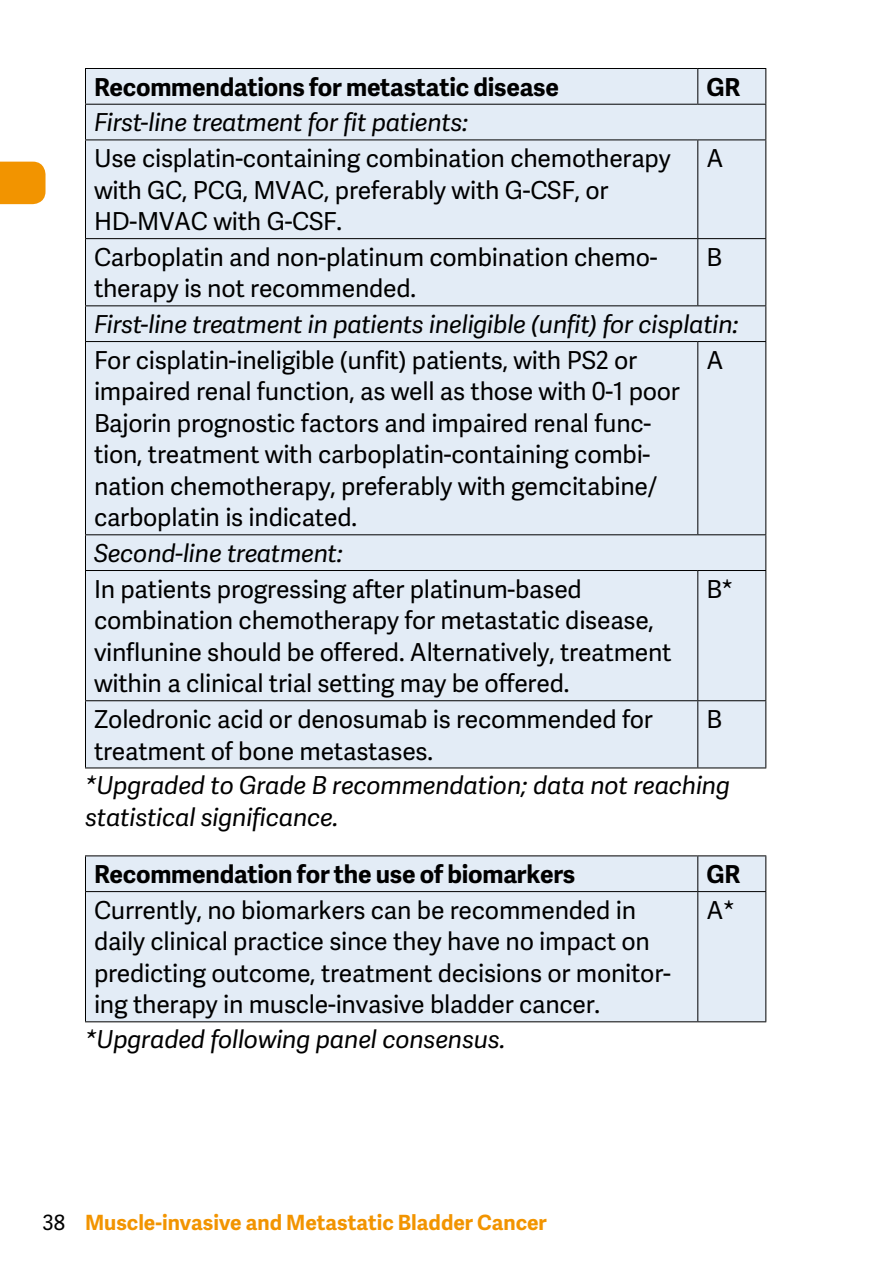
<style>
.page{position:relative;width:893px;height:1276px;background:#fff}
.page>*{position:absolute;margin:0;border:0;box-sizing:border-box;transform-origin:0 0}
.t1{font:24.6px/31.5px "Adelle Sans";letter-spacing:-.01em;color:#000}
.t2{font:italic 24.6px/31.5px "Adelle Sans";letter-spacing:-.01em;color:#000}
.t3{font:700 24.6px "Adelle Sans";letter-spacing:-.01em;color:#000}
.t4{font:700 21px "Adelle Sans";color:#f29400}
.s1{font-weight:400;color:#000}
</style>
<div class="page">
<div style="left:0;top:162px;width:46px;height:42px;background:#f29400"></div>
<div style="left:86px;top:69px;width:679px;height:698px;background:#e3ecf6"></div>
<hr style="left:85px;top:68px;width:613px;height:1px;background:#000">
<hr style="left:85px;top:69px;width:1px;height:35px;background:#000">
<hr style="left:698px;top:68px;width:68px;height:1px;background:#000">
<hr style="left:697px;top:69px;width:1px;height:35px;background:#000">
<hr style="left:765px;top:69px;width:1px;height:35px;background:#000">
<hr style="left:85px;top:104px;width:613px;height:1px;background:#000">
<hr style="left:85px;top:105px;width:1px;height:34px;background:#000">
<hr style="left:698px;top:104px;width:68px;height:1px;background:#000">
<hr style="left:765px;top:105px;width:1px;height:34px;background:#000">
<hr style="left:85px;top:139px;width:613px;height:1px;background:#000">
<hr style="left:85px;top:140px;width:1px;height:98px;background:#000">
<hr style="left:698px;top:139px;width:68px;height:1px;background:#000">
<hr style="left:697px;top:140px;width:1px;height:98px;background:#000">
<hr style="left:765px;top:140px;width:1px;height:98px;background:#000">
<hr style="left:85px;top:238px;width:613px;height:1px;background:#000">
<hr style="left:85px;top:239px;width:1px;height:66px;background:#000">
<hr style="left:698px;top:238px;width:68px;height:1px;background:#000">
<hr style="left:697px;top:239px;width:1px;height:66px;background:#000">
<hr style="left:765px;top:239px;width:1px;height:66px;background:#000">
<hr style="left:85px;top:305px;width:613px;height:1px;background:#000">
<hr style="left:85px;top:306px;width:1px;height:35px;background:#000">
<hr style="left:698px;top:305px;width:68px;height:1px;background:#000">
<hr style="left:765px;top:306px;width:1px;height:35px;background:#000">
<hr style="left:85px;top:341px;width:613px;height:1px;background:#000">
<hr style="left:85px;top:342px;width:1px;height:192px;background:#000">
<hr style="left:698px;top:341px;width:68px;height:1px;background:#000">
<hr style="left:697px;top:342px;width:1px;height:192px;background:#000">
<hr style="left:765px;top:342px;width:1px;height:192px;background:#000">
<hr style="left:85px;top:534px;width:613px;height:1px;background:#000">
<hr style="left:85px;top:535px;width:1px;height:35px;background:#000">
<hr style="left:698px;top:534px;width:68px;height:1px;background:#000">
<hr style="left:765px;top:535px;width:1px;height:35px;background:#000">
<hr style="left:85px;top:570px;width:613px;height:1px;background:#000">
<hr style="left:85px;top:571px;width:1px;height:129px;background:#000">
<hr style="left:698px;top:570px;width:68px;height:1px;background:#000">
<hr style="left:697px;top:571px;width:1px;height:129px;background:#000">
<hr style="left:765px;top:571px;width:1px;height:129px;background:#000">
<hr style="left:85px;top:700px;width:613px;height:1px;background:#000">
<hr style="left:85px;top:701px;width:1px;height:66px;background:#000">
<hr style="left:698px;top:700px;width:68px;height:1px;background:#000">
<hr style="left:697px;top:701px;width:1px;height:66px;background:#000">
<hr style="left:765px;top:701px;width:1px;height:66px;background:#000">
<hr style="left:85px;top:767px;width:613px;height:1px;background:#000">
<hr style="left:698px;top:767px;width:68px;height:1px;background:#000">
<div style="left:86px;top:856px;width:679px;height:165px;background:#e3ecf6"></div>
<hr style="left:85px;top:855px;width:613px;height:1px;background:#000">
<hr style="left:85px;top:856px;width:1px;height:35px;background:#000">
<hr style="left:698px;top:855px;width:68px;height:1px;background:#000">
<hr style="left:697px;top:856px;width:1px;height:35px;background:#000">
<hr style="left:765px;top:856px;width:1px;height:35px;background:#000">
<hr style="left:85px;top:891px;width:613px;height:1px;background:#000">
<hr style="left:85px;top:892px;width:1px;height:129px;background:#000">
<hr style="left:698px;top:891px;width:68px;height:1px;background:#000">
<hr style="left:697px;top:892px;width:1px;height:129px;background:#000">
<hr style="left:765px;top:892px;width:1px;height:129px;background:#000">
<hr style="left:85px;top:1021px;width:613px;height:1px;background:#000">
<hr style="left:698px;top:1021px;width:68px;height:1px;background:#000">
<p class="t3" style="left:94px;top:69px;width:466px">Recommendations for metastatic disease</p>
<p class="t3" style="left:706px;top:69px;width:35px">GR</p>
<p class="t2" style="left:94px;top:106px;width:376px">First-line treatment for fit patients:</p>
<p class="t1" style="left:94px;top:142px;width:578px">Use cisplatin-containing combination chemotherapy with GC, PCG, MVAC, preferably with G-CSF, or<br>HD-MVAC with G-CSF.</p>
<p class="t1" style="left:706px;top:142px;width:19px">A</p>
<p class="t1" style="left:94px;top:240px;width:565px">Carboplatin and non-platinum combination chemo&shy;therapy is not recommended.</p>
<p class="t1" style="left:706px;top:240px;width:17px">B</p>
<p class="t2" style="left:94px;top:308px;width:646px">First-line treatment in patients ineligible (unfit) for cisplatin:</p>
<p class="t1" style="left:94px;top:343px;width:587px">For cisplatin-ineligible (unfit) patients, with PS2 or impaired renal function, as well as those with 0-1 poor Bajorin prognostic factors and impaired renal func&shy;tion, treatment with carboplatin-containing combi&shy;nation chemotherapy, preferably with gemcitabine/ carboplatin is indicated.</p>
<p class="t1" style="left:706px;top:343px;width:19px">A</p>
<p class="t2" style="left:94px;top:537px;width:250px">Second-line treatment:</p>
<p class="t1" style="left:94px;top:572px;width:579px">In patients progressing after platinum-based combination chemotherapy for metastatic disease, vinflunine should be offered. Alternatively, treatment within a clinical trial setting may be offered.</p>
<p class="t1" style="left:706px;top:572px;width:28px">B*</p>
<p class="t1" style="left:94px;top:703px;width:560px">Zoledronic acid or denosumab is recommended for treatment of bone metastases.</p>
<p class="t1" style="left:706px;top:703px;width:17px">B</p>
<p class="t2" style="left:85px;top:768px;width:646px">*Upgraded to Grade B recommendation; data not reaching statistical significance.</p>
<p class="t3" style="left:94px;top:856px;width:483px">Recommendation for the use of biomarkers</p>
<p class="t3" style="left:706px;top:856px;width:35px">GR</p>
<p class="t1" style="left:94px;top:893px;width:578px">Currently, no biomarkers can be recommended in daily clinical practice since they have no impact on predicting outcome, treatment decisions or monitor&shy;ing therapy in muscle-invasive bladder cancer.</p>
<p class="t1" style="left:706px;top:893px;width:30px">A*</p>
<p class="t2" style="left:85px;top:1022px;width:422px">*Upgraded following panel consensus.</p>
<p class="t4" style="left:43px;top:1207px;width:506px"><span class="s1">38</span> Muscle-invasive and Metastatic Bladder Cancer</p>
</div>
